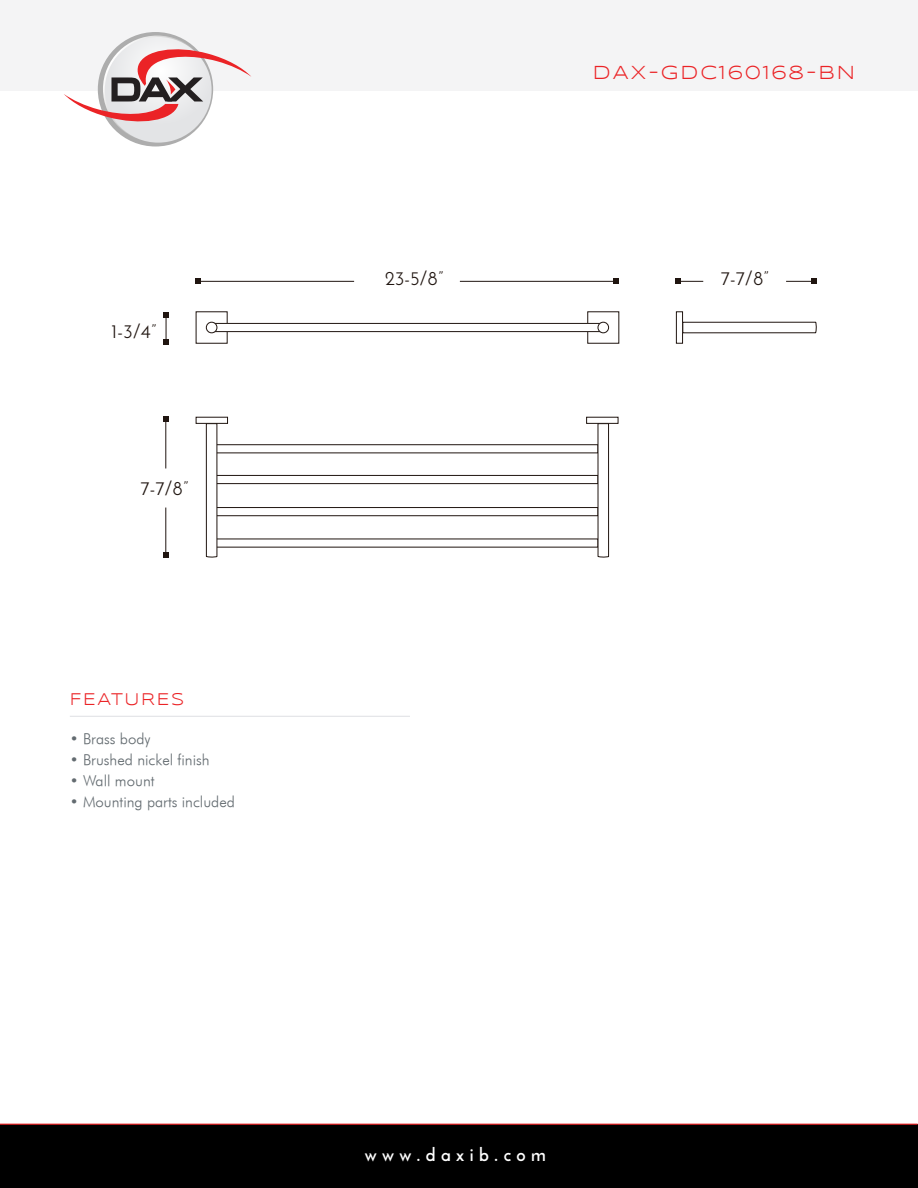
<style>
.page{position:relative;width:918px;height:1188px;background:#fff}
.page>*{position:absolute;margin:0;border:0;box-sizing:border-box;transform-origin:0 0}
.t1{font:19.5px "Josefin Sans";color:#201510}
.t2{font:19.5px "Syncopate";letter-spacing:.1em;color:#eb2326}
.t3{font:700 18px "Josefin Sans";letter-spacing:.3em;color:#fff}
.t4{font:17.55px "Syncopate";letter-spacing:.1em;color:#eb2326;scale:.96 1}
.t5{font:italic 15px "Futura";color:#636b70}
</style>
<div class="page">
<div style="left:0;top:0;width:918px;height:90px;background:#f4f4f5"></div>
<svg style="left:64px;top:36px;width:187px;height:107px"></svg>
<div style="left:0;top:1124px;width:918px;height:64px;background:#000"></div>
<hr style="left:0;top:1124px;width:918px;height:1px;background:#eb2326">
<hr style="left:70px;top:716px;width:340px;height:1px;background:#e3e4e7">
<hr style="left:198px;top:281px;width:156px;height:1px;background:#201510">
<hr style="left:460px;top:281px;width:156px;height:1px;background:#201510">
<svg style="left:195px;top:279px;width:6px;height:5px"></svg>
<svg style="left:614px;top:279px;width:5px;height:5px"></svg>
<svg style="left:164px;top:312px;width:5px;height:33px"></svg>
<svg style="left:675px;top:279px;width:28px;height:5px"></svg>
<svg style="left:786px;top:279px;width:30px;height:5px"></svg>
<hr style="left:165px;top:508px;width:1px;height:47px;background:#201510">
<hr style="left:165px;top:421px;width:1px;height:47px;background:#201510">
<svg style="left:163px;top:417px;width:5px;height:5px"></svg>
<svg style="left:163px;top:553px;width:5px;height:5px"></svg>
<div style="left:214px;top:444px;width:384px;height:9px;border:1px solid #201510"></div>
<div style="left:214px;top:475px;width:384px;height:9px;border:1px solid #201510"></div>
<div style="left:214px;top:507px;width:384px;height:9px;border:1px solid #201510"></div>
<div style="left:196px;top:417px;width:32px;height:7px;border:1px solid #201510"></div>
<svg style="left:206px;top:423px;width:12px;height:135px"></svg>
<div style="left:586px;top:417px;width:32px;height:7px;border:1px solid #201510"></div>
<svg style="left:597px;top:423px;width:12px;height:135px"></svg>
<div style="left:676px;top:311px;width:7px;height:33px;border:1px solid #201510"></div>
<svg style="left:682px;top:321px;width:135px;height:13px"></svg>
<div style="left:212px;top:323px;width:392px;height:9px;border:1px solid #201510"></div>
<div style="left:598px;top:322px;width:11px;height:11px;background:#fff;border-radius:50%"></div>
<div style="left:598px;top:322px;width:11px;height:11px;border:1px solid #201510;border-radius:50%"></div>
<div style="left:206px;top:322px;width:11px;height:11px;background:#fff;border-radius:50%"></div>
<div style="left:206px;top:322px;width:11px;height:11px;border:1px solid #201510;border-radius:50%"></div>
<h1 class="t1" style="left:111px;top:319px;width:47px">1-3/4”</h1>
<h1 class="t1" style="left:140px;top:476px;width:50px">7-7/8”</h1>
<p class="t4" style="left:70px;top:689px;width:121px">FEATURES</p>
<p class="t5" style="left:70px;top:730px;width:82px">• Brass body</p>
<p class="t5" style="left:70px;top:751px;width:141px">• Brushed nickel finish</p>
<p class="t5" style="left:70px;top:772px;width:86px">• Wall mount</p>
<p class="t5" style="left:70px;top:793px;width:167px">• Mounting parts included</p>
<h1 class="t2" style="left:593px;top:61px;width:264px">DAX-GDC160168-BN</h1>
<h1 class="t1" style="left:385px;top:267px;width:60px">23-5/8”</h1>
<h1 class="t1" style="left:721px;top:267px;width:50px">7-7/8”</h1>
<p class="t3" style="left:365px;top:1144px;width:182px">www.daxib.com</p>
</div>
